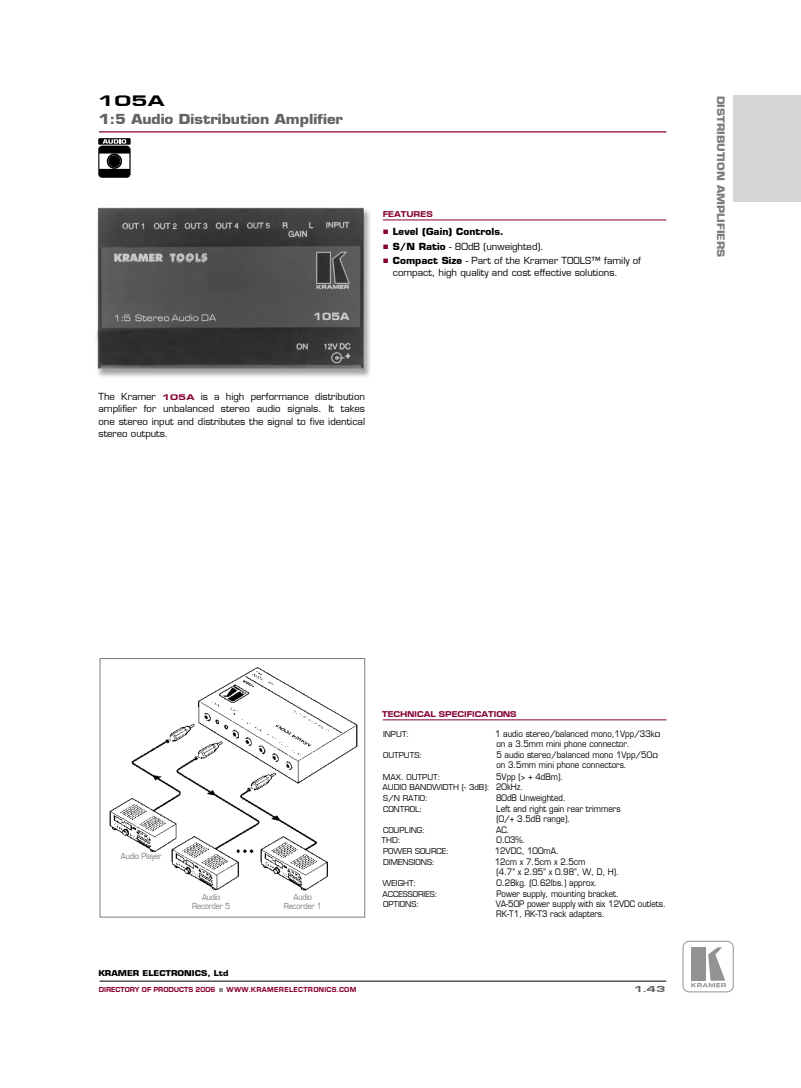
<style>
.page{position:relative;width:801px;height:1088px;background:#fff}
.page>*{position:absolute;margin:0;border:0;box-sizing:border-box;transform-origin:0 0}
.t1{font:800 15.75px "Eurose Wide";color:#000;scale:1.11 1}
.t2{font:900 13.5px "Eurostile";color:#636363;scale:1.11 1}
.t3{font:900 10.12px "Eurostile";color:#7c7c7c;scale:1.11 1}
.t4{font:500 9.5px/12.5px "Eurostile";color:#000;text-align:justify}
.t5{font:900 9.5px "Eurostile";letter-spacing:.01em;color:#000}
.t6{font:800 9px "Eurose Wide";color:#636363;scale:1.11 1}
.t7{font:500 8.75px/10px "Eurostile";color:#000;scale:.9 1}
.t8{font:800 8.75px "Eurose Wide";color:#860034;scale:.8 1}
.t9{font:500 8.12px/8.8px "Eurostile";letter-spacing:-.025em;color:#7c7c7c;text-align:center;scale:.9 1}
.t10{font:500 7.88px/10.6px "Eurostile";color:#000}
.t11{font:900 7.88px "Eurostile";color:#000;scale:1.11 1}
.t12{font:800 7.5px "Eurose Wide";letter-spacing:.06em;color:#8a0032;scale:.7 1}
.t13{font:800 7.5px "Eurose Wide";color:#8a0032;scale:.7 1}
.s1{font-family:"Arial";font-weight:400;color:#860034}
.s2{font-weight:900}
.s3{font-family:"Eurose Wide";font-weight:800;font-size:8.5px;color:#860034}
.s4{font-family:"Arial";font-weight:400;font-size:7px}
.s5{font-size:8.75px}
</style>
<div class="page">
<img style="left:96px;top:207px;width:274px;height:170px">
<hr style="left:99px;top:131px;width:567px;height:1px;background:#860034">
<hr style="left:383px;top:720px;width:283px;height:1px;background:#860034">
<img style="left:109px;top:667px;width:249px;height:224px">
<div style="left:100px;top:658px;width:265px;height:259px;border:1px solid #7c7c7c"></div>
<hr style="left:383px;top:220px;width:283px;height:1px;background:#860034">
<div style="left:733px;top:96px;width:68px;height:106px;background:#d6d6d6"></div>
<hr style="left:100px;top:981px;width:566px;height:1px;background:#000">
<svg style="left:682px;top:940px;width:52px;height:52px"></svg>
<svg style="left:98px;top:138px;width:33px;height:7px"></svg>
<svg style="left:98px;top:139px;width:32px;height:39px"></svg>
<div style="left:100px;top:154px;width:29px;height:14px;background:#fff"></div>
<div style="left:99px;top:154px;width:30px;height:15px;border:1px solid #fff"></div>
<div style="left:107px;top:154px;width:15px;height:15px;border:2px solid #000;border-radius:50%"></div>
<div style="left:109px;top:156px;width:11px;height:11px;background:#000;border-radius:50%"></div>
<div style="left:109px;top:155px;width:11px;height:12px;border:1px solid #000;border-radius:50%"></div>
<h1 class="t1" style="left:98px;top:92px;width:62px">105A</h1>
<h2 class="t2" style="left:99px;top:111px;width:221px">1:5 Audio Distribution Amplifier</h2>
<p class="t8" style="left:383px;top:209px;width:64px">FEATURES</p>
<p class="t5" style="left:383px;top:226px;width:123px"><span class="s1">■</span> Level (Gain) Controls.</p>
<p class="t4" style="left:383px;top:240px;width:163px"><span class="s1">■</span> <span class="s2">S/N Ratio</span> - 80dB (unweighted).</p>
<p class="t4" style="left:393px;top:254px;width:250px;text-indent:-10px"><span class="s1">■</span> <span class="s2">Compact Size</span> - Part of the Kramer TOOLS™ family of compact, high quality and cost effective solutions.</p>
<p class="t4" style="left:99px;top:390px;width:268px">The Kramer <span class="s3">105A</span> is a high performance distribution amplifier for unbalanced stereo audio signals. It takes one stereo input and distributes the signal to five identical stereo outputs.</p>
<p class="t3" style="left:727px;top:96px;width:147px;rotate:90deg">DISTRIBUTION AMPLIFIERS</p>
<p class="t9" style="left:121px;top:851px;width:47px">Audio Player</p>
<p class="t9" style="left:192px;top:893px;width:44px">Audio<br>Recorder 5</p>
<p class="t9" style="left:284px;top:893px;width:44px">Audio<br>Recorder 1</p>
<p class="t11" style="left:98px;top:968px;width:119px">KRAMER ELECTRONICS, Ltd</p>
<p class="t13" style="left:99px;top:985px;width:168px">DIRECTORY OF PRODUCTS 2006</p>
<p class="t12" style="left:227px;top:985px;width:187px">WWW.KRAMERELECTRONICS.COM</p>
<p class="t8" style="left:382px;top:709px;width:169px">TECHNICAL SPECIFICATIONS</p>
<p class="t10" style="left:383px;top:729px;width:28px">INPUT:</p>
<p class="t7" style="left:495px;top:729px;width:185px">1 audio stereo/balanced mono,1Vpp/33k<span class="s4">Ω </span>on a 3.5mm mini phone connector.</p>
<p class="t10" style="left:383px;top:750px;width:40px">OUTPUTS:</p>
<p class="t7" style="left:496px;top:750px;width:181px">5 audio stereo/balanced mono 1Vpp/50<span class="s4">Ω </span>on 3.5mm mini phone connectors.</p>
<p class="t10" style="left:383px;top:771px;width:59px">MAX. OUTPUT:</p>
<p class="t7" style="left:496px;top:771px;width:76px">5Vpp (&gt; + 4dBm).</p>
<p class="t10" style="left:382px;top:782px;width:142px">AUDIO BANDWIDTH (- 3dB): <span class="s5">20kHz.<br></span>S/N RATIO:</p>
<p class="t7" style="left:496px;top:793px;width:79px">80dB Unweighted.</p>
<p class="t10" style="left:383px;top:803px;width:41px">CONTROL:</p>
<p class="t7" style="left:496px;top:803px;width:140px">Left and right gain rear trimmers (0/+ 3.5dB range).</p>
<p class="t10" style="left:383px;top:824px;width:44px">COUPLING:</p>
<p class="t7" style="left:496px;top:824px;width:16px">AC.</p>
<p class="t10" style="left:382px;top:835px;width:20px">THD:</p>
<p class="t7" style="left:496px;top:835px;width:33px">0.03%.</p>
<p class="t10" style="left:383px;top:846px;width:67px">POWER SOURCE:</p>
<p class="t7" style="left:495px;top:846px;width:73px">12VDC, 100mA.</p>
<p class="t10" style="left:383px;top:856px;width:53px">DIMENSIONS:</p>
<p class="t7" style="left:495px;top:856px;width:139px">12cm x 7.5cm x 2.5cm<br>(4.7” x 2.95” x 0.98”, W, D, H).</p>
<p class="t10" style="left:383px;top:878px;width:35px">WEIGHT:</p>
<p class="t7" style="left:496px;top:878px;width:113px">0.28kg. (0.62lbs.) approx.</p>
<p class="t10" style="left:382px;top:888px;width:56px">ACCESSORIES:</p>
<p class="t7" style="left:496px;top:888px;width:138px">Power supply, mounting bracket.</p>
<p class="t10" style="left:383px;top:899px;width:37px">OPTIONS:</p>
<p class="t7" style="left:496px;top:899px;width:190px">VA-50P power supply with six 12VDC outlets.<br>RK-T1, RK-T3 rack adapters.</p>
<p class="t6" style="left:634px;top:984px;width:30px">1.43</p>
</div>
